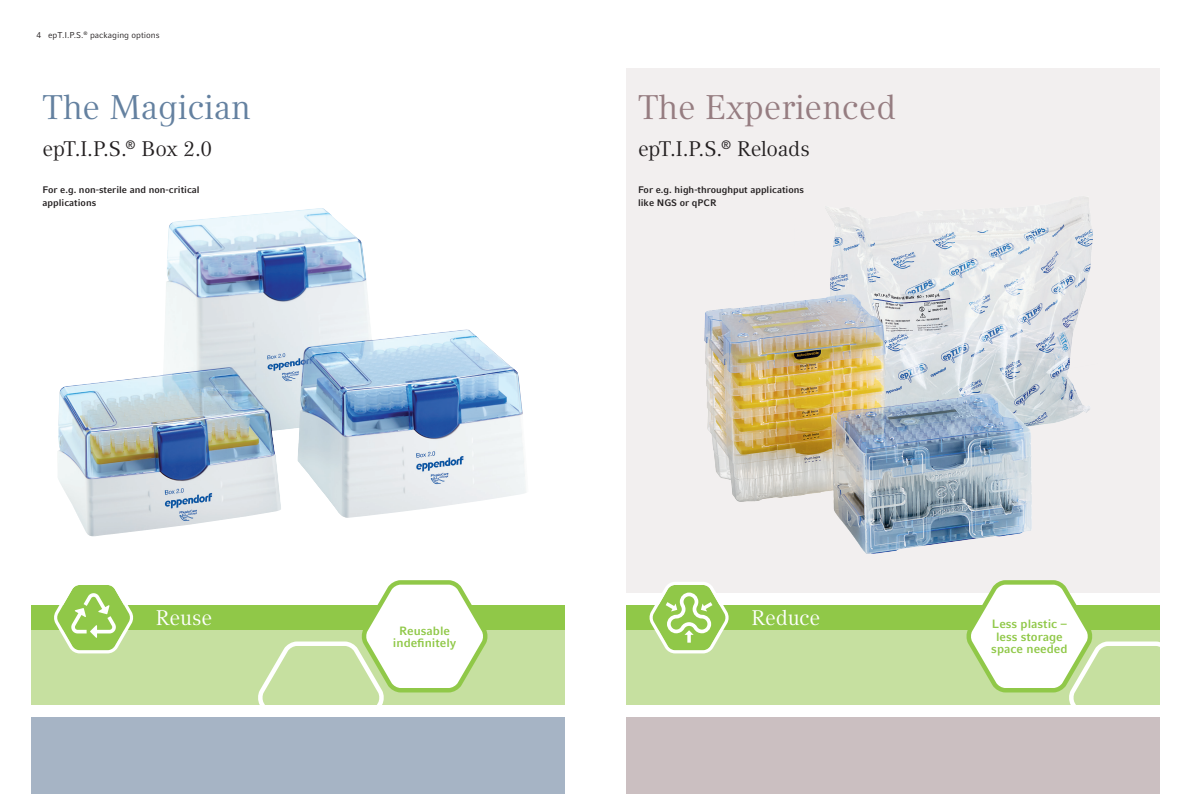
<style>
.page{position:relative;width:1191px;height:794px;background:#fff}
.page>*{position:absolute;margin:0;border:0;box-sizing:border-box;transform-origin:0 0}
.t1{font:34px "Compatil Textfor Eppendorf";color:#967d81}
.t2{font:34px "Compatil Textfor Eppendorf";color:#6481a0}
.t3{font:21px "Compatil Textfor Eppendorf";letter-spacing:-.015em;color:#231f20}
.t4{font:21px "Compatil Textfor Eppendorf";letter-spacing:-.01em;color:#fff}
.t5{font:700 12px/12.5px "Compatil Factfor Eppendorf";color:#90c848;text-align:center}
.t6{font:700 9.5px/12.5px "Compatil Factfor Eppendorf";color:#231f20}
.t7{font:8.5px "Compatil Factfor Eppendorf";color:#231f20}
</style>
<div class="page">
<div style="left:626px;top:630px;width:533px;height:75px;background:#c6e0a0"></div>
<div style="left:31px;top:630px;width:533px;height:75px;background:#c6e0a0"></div>
<div style="left:31px;top:605px;width:533px;height:25px;background:#90c848"></div>
<div style="left:31px;top:717px;width:533px;height:77px;background:#a6b4c5"></div>
<img style="left:58px;top:208px;width:468px;height:329px">
<div style="left:626px;top:69px;width:533px;height:523px;background:#f2efef"></div>
<div style="left:626px;top:717px;width:533px;height:77px;background:#cbbfc1"></div>
<div style="left:626px;top:605px;width:533px;height:25px;background:#90c848"></div>
<svg style="left:649px;top:582px;width:80px;height:71px"></svg>
<svg style="left:54px;top:585px;width:80px;height:68px"></svg>
<svg style="left:258px;top:580px;width:230px;height:125px"></svg>
<svg style="left:962px;top:578px;width:198px;height:178px"></svg>
<img style="left:704px;top:197px;width:389px;height:357px">
<p class="t7" style="left:36px;top:30px;width:125px">4 epT.I.P.S.<sup>®</sup> packaging options</p>
<h1 class="t2" style="left:43px;top:87px;width:210px">The Magician</h1>
<h1 class="t1" style="left:638px;top:87px;width:259px">The Experienced</h1>
<h2 class="t3" style="left:43px;top:136px;width:171px">epT.I.P.S.<sup>®</sup> Box 2.0</h2>
<h2 class="t3" style="left:638px;top:136px;width:173px">epT.I.P.S.<sup>®</sup> Reloads</h2>
<p class="t6" style="left:43px;top:184px;width:159px">For e.g. non-sterile and non-critical applications</p>
<p class="t6" style="left:638px;top:184px;width:168px">For e.g. high-throughput applications like NGS or qPCR</p>
<h2 class="t4" style="left:156px;top:606px;width:58px">Reuse</h2>
<h2 class="t4" style="left:751px;top:606px;width:70px">Reduce</h2>
<p class="t5" style="left:393px;top:624px;width:65px">Reusable indefinitely</p>
<p class="t5" style="left:991px;top:618px;width:78px">Less plastic – less storage space needed</p>
</div>
